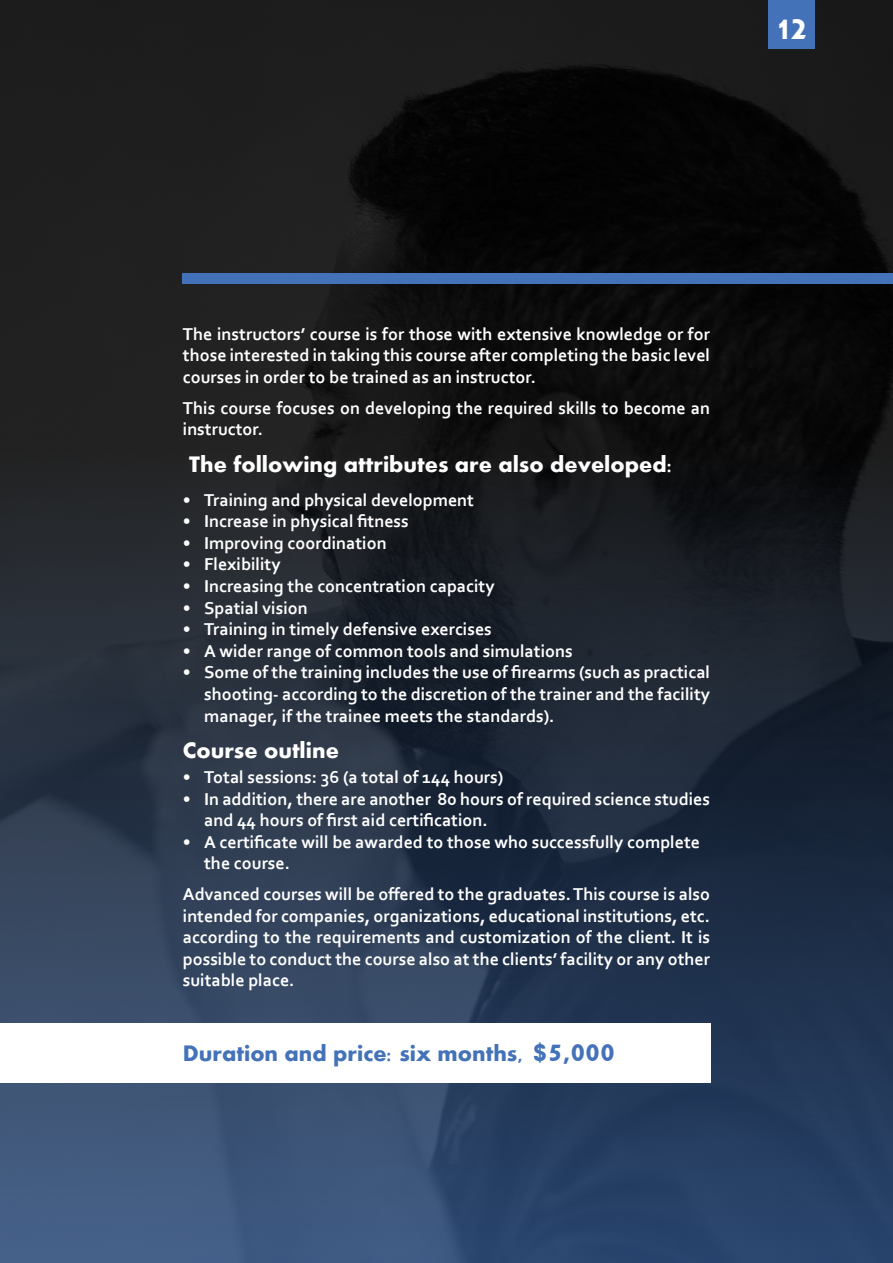
<style>
.page{position:relative;width:893px;height:1263px;background:#fff}
.page>*{position:absolute;margin:0;border:0;box-sizing:border-box;transform-origin:0 0}
.t1{font:700 42.6px "Aharoni";color:#fff}
.t2{font:700 23.1px "Aharoni";color:#fff}
.t3{font:700 23.1px "Aharoni";color:#4372b8}
.t4{font:700 18px/21.6px "Corbel";color:#fff;text-align:justify}
.s1{font-size:36px}
</style>
<div class="page">
<img style="left:0;top:0;width:893px;height:1263px">
<div style="left:0;top:1023px;width:710px;height:59px;background:#fff"></div>
<div style="left:183px;top:273px;width:710px;height:11px;background:#4372b8"></div>
<div style="left:767px;top:0;width:47px;height:48px;background:#4372b8"></div>
<h1 class="t1" style="left:775px;top:-1px;width:34px">12</h1>
<p class="t4" style="left:183px;top:323px;width:529px">The instructors’ course is for those with extensive knowledge or for those interested in taking this course after completing the basic level courses in order to be trained as an instructor.</p>
<p class="t4" style="left:183px;top:396px;width:529px">This course focuses on developing the required skills to become an instructor.</p>
<p class="t2" style="left:189px;top:450px;width:485px">The following attributes are also developed:</p>
<p class="t4" style="left:183px;top:488px;width:293px">• Training and physical development</p>
<p class="t4" style="left:183px;top:510px;width:228px">• Increase in physical fitness</p>
<p class="t4" style="left:183px;top:531px;width:205px">• Improving coordination</p>
<p class="t4" style="left:183px;top:553px;width:99px">• Flexibility</p>
<p class="t4" style="left:183px;top:575px;width:313px">• Increasing the concentration capacity</p>
<p class="t4" style="left:183px;top:596px;width:127px">• Spatial vision</p>
<p class="t4" style="left:183px;top:618px;width:311px">• Training in timely defensive exercises</p>
<p class="t4" style="left:183px;top:639px;width:391px">• A wider range of common tools and simulations</p>
<p class="t4" style="left:204px;top:661px;width:508px;text-indent:-21px">• Some of the training includes the use of firearms (such as practical shooting- according to the discretion of the trainer and the facility manager, if the trainee meets the standards).</p>
<p class="t2" style="left:183px;top:736px;width:158px">Course outline</p>
<p class="t4" style="left:183px;top:766px;width:322px">• Total sessions: 36 (a total of 144 hours)</p>
<p class="t4" style="left:204px;top:787px;width:508px;text-indent:-21px">• In addition, there are another 80 hours of required science studies and 44 hours of first aid certification.</p>
<p class="t4" style="left:204px;top:830px;width:497px;text-indent:-21px">• A certificate will be awarded to those who successfully complete the course.</p>
<p class="t4" style="left:183px;top:883px;width:529px">Advanced courses will be offered to the graduates. This course is also intended for companies, organizations, educational institutions, etc. according to the requirements and customization of the client. It is possible to conduct the course also at the clients’ facility or any other suitable place.</p>
<p class="t3" style="left:183px;top:1039px;width:434px">Duration and price: six months, <span class="s1">$5,000</span></p>
</div>
